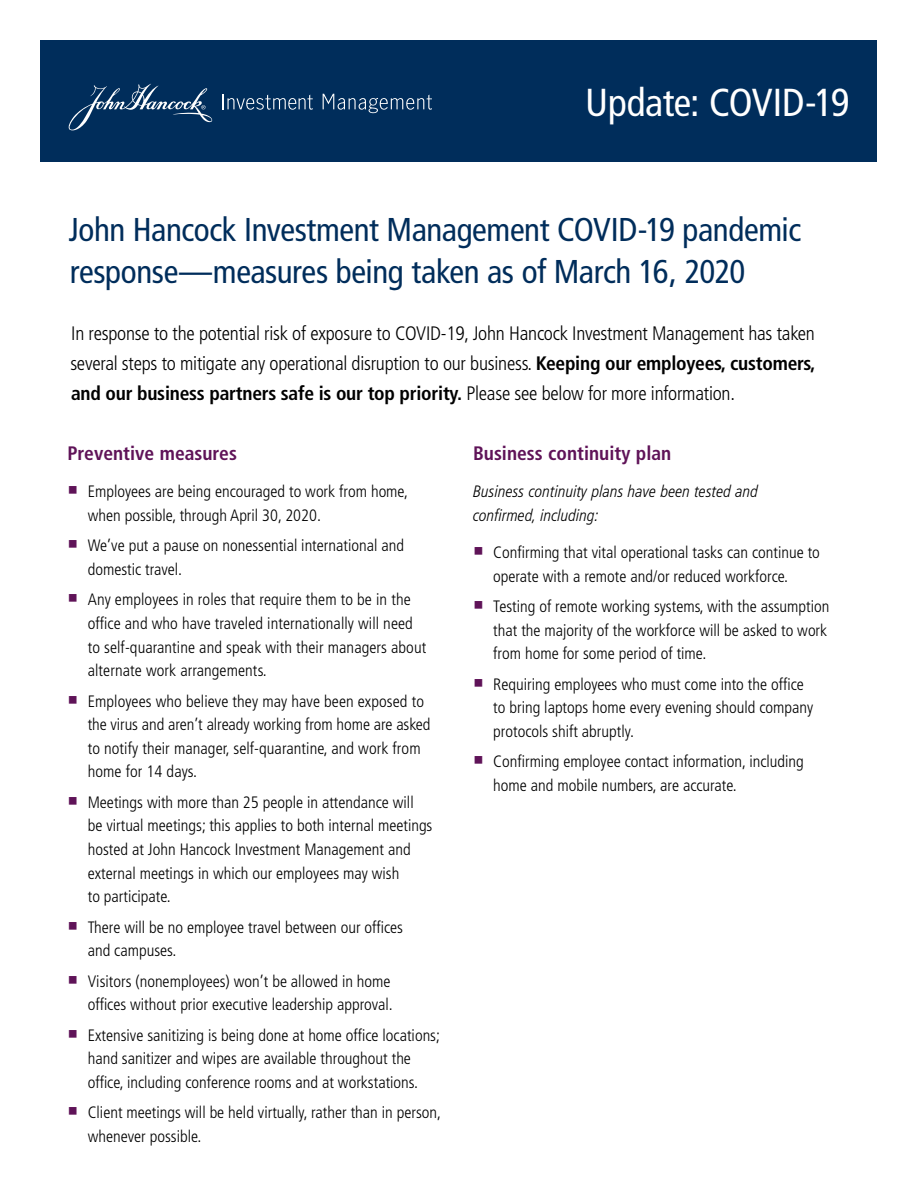
<style>
.page{position:relative;width:918px;height:1188px;background:#fff}
.page>*{position:absolute;margin:0;border:0;box-sizing:border-box;transform-origin:0 0}
.Flyer_headline_1_lin{font:condensed 39px "Frutiger LT Std";letter-spacing:-.01em;color:#fff}
.Headline{font:condensed 33px/42px "Frutiger LT Std";letter-spacing:-.015em;color:#002d5b}
.Side_copy{font:300 condensed 19.5px/30px "Frutiger LT Std";letter-spacing:-.01em;color:#000;text-align:justify}
.subheads_295_13_17{font:700 condensed 19.5px "Frutiger LT Std";color:#5f1358}
.t1{font:300 condensed 16.5px/23.7px "Frutiger LT Std";color:#000}
.subheads_295_13_17-2{font:italic 300 condensed 16.5px/23.7px "Frutiger LT Pro";color:#000}
.s1{font-weight:700}
.s2{color:#5f1358}
</style>
<div class="page">
<div style="left:40px;top:40px;width:838px;height:122px;background:#002d5b"></div>
<svg style="left:223px;top:94px;width:90px;height:16px"></svg>
<svg style="left:323px;top:94px;width:109px;height:19px"></svg>
<svg style="left:68px;top:84px;width:145px;height:47px"></svg>
<p class="Flyer_headline_1_lin" style="left:585px;top:80px;width:266px">Update: COVID-19</p>
<p class="Headline" style="left:68px;top:209px;width:734px">John Hancock Investment Management COVID-19 pandemic response—measures being taken as of March 16, 2020</p>
<p class="Side_copy" style="left:70px;top:318px;width:747px">In response to the potential risk of exposure to COVID-19, John Hancock Investment Management has taken several steps to mitigate any operational disruption to our business. <span class="s1">Keeping our employees, customers, and our business partners safe is our top priority.</span> Please see below for more information.</p>
<p class="subheads_295_13_17" style="left:68px;top:442px;width:171px">Preventive measures</p>
<p class="t1" style="left:88px;top:480px;width:322px;text-indent:-20px"><span class="s2">○</span> Employees are being encouraged to work from home, when possible, through April 30, 2020.</p>
<p class="t1" style="left:88px;top:534px;width:318px;text-indent:-20px"><span class="s2">○</span> We’ve put a pause on nonessential international and domestic travel.</p>
<p class="t1" style="left:88px;top:588px;width:340px;text-indent:-20px"><span class="s2">○</span> Any employees in roles that require them to be in the office and who have traveled internationally will need to self-quarantine and speak with their managers about alternate work arrangements.</p>
<p class="t1" style="left:88px;top:689px;width:344px;text-indent:-20px"><span class="s2">○</span> Employees who believe they may have been exposed to the virus and aren’t already working from home are asked to notify their manager, self-quarantine, and work from home for 14 days.</p>
<p class="t1" style="left:88px;top:790px;width:346px;text-indent:-20px"><span class="s2">○</span> Meetings with more than 25 people in attendance will be virtual meetings; this applies to both internal meetings hosted at John Hancock Investment Management and external meetings in which our employees may wish<br>to participate.</p>
<p class="t1" style="left:88px;top:915px;width:317px;text-indent:-20px"><span class="s2">○</span> There will be no employee travel between our offices and campuses.</p>
<p class="t1" style="left:68px;top:969px;width:327px;text-align:right"><span class="s2">○</span> Visitors (nonemployees) won’t be allowed in home offices without prior executive leadership approval.</p>
<p class="t1" style="left:68px;top:1023px;width:374px;text-align:center"><span class="s2">○</span> Extensive sanitizing is being done at home office locations; hand sanitizer and wipes are available throughout the<br>office, including conference rooms and at workstations.</p>
<p class="t1" style="left:88px;top:1101px;width:355px;text-indent:-20px"><span class="s2">○</span> Client meetings will be held virtually, rather than in person, whenever possible.</p>
<p class="subheads_295_13_17" style="left:473px;top:442px;width:200px">Business continuity plan</p>
<p class="subheads_295_13_17-2" style="left:473px;top:480px;width:287px">Business continuity plans have been tested and confirmed, including:</p>
<p class="t1" style="left:493px;top:541px;width:328px;text-indent:-20px"><span class="s2">○</span> Confirming that vital operational tasks can continue to operate with a remote and/or reduced workforce.</p>
<p class="t1" style="left:493px;top:595px;width:338px;text-indent:-20px"><span class="s2">○</span> Testing of remote working systems, with the assumption that the majority of the workforce will be asked to work from home for some period of time.</p>
<p class="t1" style="left:493px;top:672px;width:322px;text-indent:-20px"><span class="s2">○</span> Requiring employees who must come into the office to bring laptops home every evening should company protocols shift abruptly.</p>
<p class="t1" style="left:493px;top:750px;width:312px;text-indent:-20px"><span class="s2">○</span> Confirming employee contact information, including home and mobile numbers, are accurate.</p>
</div>
